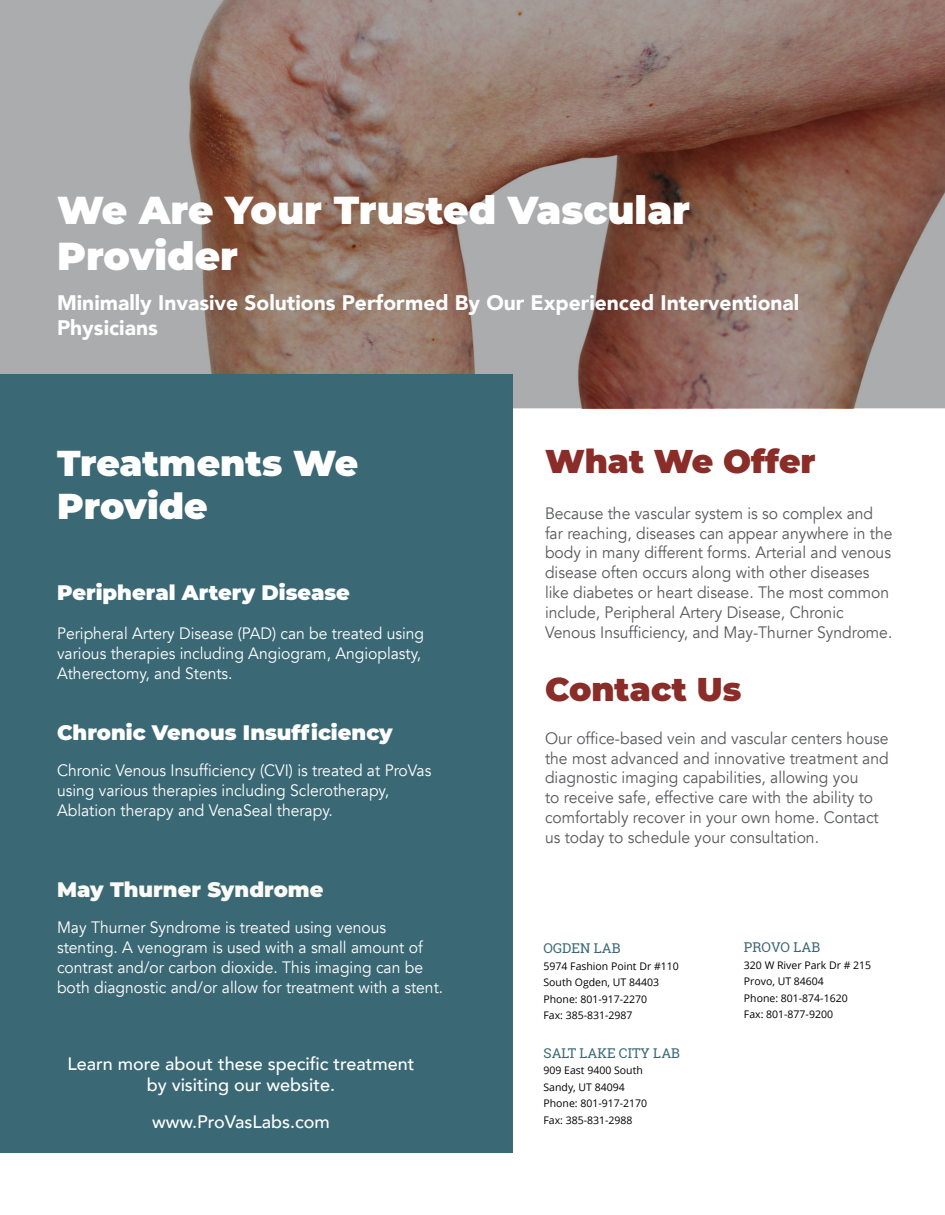
<style>
.page{position:relative;width:945px;height:1215px;background:#fff}
.page>*{position:absolute;margin:0;border:0;box-sizing:border-box;transform-origin:0 0}
.Body_Text{font:900 39px/46.8px "Montserrat";color:#fff}
.Body_Text-2{font:900 36px/43.2px "Montserrat";color:#fff}
.t1{font:900 33px "Montserrat";color:#8a2c28}
.Body_Text-3{font:900 21px/25.2px "Avenir";color:#fff}
.t2{font:900 21px "Montserrat";color:#fff}
.t3{font:900 21px "Montserrat";color:#fbfaf5}
.Body_Text-4{font:500 18px/21.6px "Avenir";color:#fff;text-align:center}
.Body_Text-5{font:16.5px/19.8px "Avenir";color:#58595b;scale:.95 1}
.Body_Text-6{font:16.5px/19.8px "Avenir";color:#fff;scale:.95 1}
.t4{font:13.5px "Roboto Slab";color:#3a6875}
.t5{font:10.5px "Open Sans";color:#000}
</style>
<div class="page">
<img style="left:0;top:0;width:945px;height:408px">
<div style="left:0;top:375px;width:512px;height:778px;background:#3a6875"></div>
<p class="Body_Text" style="left:57px;top:184px;width:635px">We Are Your Trusted Vascular<br>Provider</p>
<p class="Body_Text-3" style="left:57px;top:290px;width:744px">Minimally Invasive Solutions Performed By Our Experienced Interventional<br>Physicians</p>
<p class="Body_Text-2" style="left:57px;top:439px;width:303px">Treatments We<br>Provide</p>
<p class="t1" style="left:545px;top:436px;width:272px">What We Offer</p>
<p class="Body_Text-5" style="left:545px;top:503px;width:367px">Because the vascular system is so complex and far reaching, diseases can appear anywhere in the body in many different forms. Arterial and venous disease often occurs along with other diseases like diabetes or heart disease. The most common include, Peripheral Artery Disease, Chronic Venous Insufficiency, and May-Thurner Syndrome.</p>
<p class="t2" style="left:57px;top:577px;width:294px">Peripheral Artery Disease</p>
<p class="Body_Text-6" style="left:57px;top:624px;width:388px">Peripheral Artery Disease (PAD) can be treated using various therapies including Angiogram, Angioplasty,<br>Atherectomy, and Stents.</p>
<p class="t1" style="left:545px;top:664px;width:198px">Contact Us</p>
<p class="Body_Text-5" style="left:545px;top:728px;width:363px">Our office-based vein and vascular centers house the most advanced and innovative treatment and diagnostic imaging capabilities, allowing you<br>to receive safe, effective care with the ability to comfortably recover in your own home. Contact us today to schedule your consultation.</p>
<p class="t2" style="left:57px;top:717px;width:337px">Chronic Venous Insufficiency</p>
<p class="Body_Text-6" style="left:57px;top:761px;width:396px">Chronic Venous Insufficiency (CVI) is treated at ProVas using various therapies including Sclerotherapy,<br>Ablation therapy and VenaSeal therapy.</p>
<p class="t3" style="left:57px;top:874px;width:268px">May Thurner Syndrome</p>
<p class="Body_Text-6" style="left:57px;top:918px;width:408px">May Thurner Syndrome is treated using venous stenting. A venogram is used with a small amount of contrast and/or carbon dioxide. This imaging can be both diagnostic and/or allow for treatment with a stent.</p>
<p class="Body_Text-4" style="left:68px;top:1052px;width:348px">Learn more about these specific treatment by visiting our website.</p>
<p class="Body_Text-4" style="left:152px;top:1109px;width:179px">www.ProVasLabs.com</p>
<p class="t4" style="left:544px;top:939px;width:79px">OGDEN LAB</p>
<p class="t5" style="left:544px;top:959px;width:137px">5974 Fashion Point Dr #110</p>
<p class="t5" style="left:544px;top:975px;width:117px">South Ogden, UT 84403</p>
<p class="t5" style="left:544px;top:992px;width:105px">Phone: 801-917-2270</p>
<p class="t5" style="left:544px;top:1008px;width:91px">Fax: 385-831-2987</p>
<p class="t4" style="left:544px;top:1044px;width:138px">SALT LAKE CITY LAB</p>
<p class="t5" style="left:544px;top:1063px;width:101px">909 East 9400 South</p>
<p class="t5" style="left:544px;top:1080px;width:83px">Sandy, UT 84094</p>
<p class="t5" style="left:544px;top:1096px;width:105px">Phone: 801-917-2170</p>
<p class="t5" style="left:544px;top:1113px;width:91px">Fax: 385-831-2988</p>
<p class="t4" style="left:744px;top:938px;width:78px">PROVO LAB</p>
<p class="t5" style="left:744px;top:958px;width:129px">320 W River Park Dr # 215</p>
<p class="t5" style="left:744px;top:974px;width:82px">Provo, UT 84604</p>
<p class="t5" style="left:744px;top:991px;width:105px">Phone: 801-874-1620</p>
<p class="t5" style="left:744px;top:1007px;width:91px">Fax: 801-877-9200</p>
</div>
